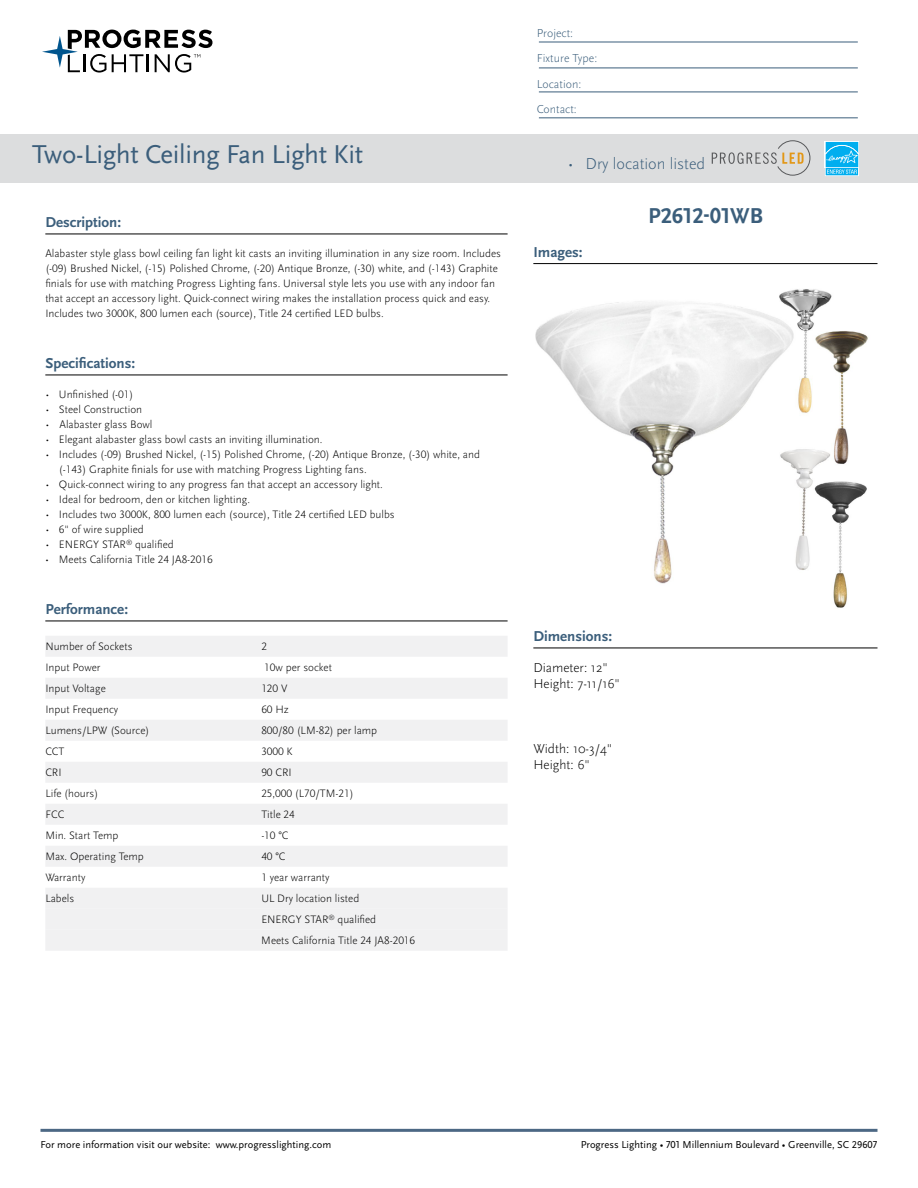
<style>
.page{position:relative;width:918px;height:1188px;background:#fff}
.page>*{position:absolute;margin:0;border:0;box-sizing:border-box;transform-origin:0 0}
.t1{font:27px "Scala Sans Pro";letter-spacing:-.01em;color:#3b5e7b}
.t2{font:700 22.5px "Scala Sans Pro";color:#3b5e7b}
.t3{font:300 16.5px "Scala Sans Pro";color:#3b5e7b}
.t4{font:700 15px "Scala Sans Pro";color:#3b5e7b}
.t5{font:300 13.5px/16.2px "Scala Sans Pro";color:#000}
.t6{font:300 12px/25.5px "Scala Sans Pro";color:#3b5e7b}
.t7{font:300 11.25px/15px "Scala Sans Pro";color:#000}
.t8{font:10.5px "Scala Sans Pro";color:#000}
</style>
<div class="page">
<svg style="left:42px;top:30px;width:170px;height:43px"></svg>
<hr style="left:40px;top:1129px;width:838px;height:3px;background:#4c6884">
<hr style="left:539px;top:42px;width:319px;height:1px;background:#3b5e7b">
<hr style="left:539px;top:68px;width:319px;height:1px;background:#3b5e7b">
<hr style="left:539px;top:92px;width:319px;height:1px;background:#3b5e7b">
<hr style="left:539px;top:118px;width:319px;height:1px;background:#3b5e7b">
<hr style="left:533px;top:263px;width:344px;height:1px;background:#000">
<hr style="left:45px;top:234px;width:463px;height:1px;background:#000">
<hr style="left:45px;top:375px;width:463px;height:1px;background:#000">
<hr style="left:45px;top:621px;width:463px;height:1px;background:#000">
<div style="left:45px;top:636px;width:463px;height:21px;background:#f1f1f2"></div>
<div style="left:45px;top:678px;width:463px;height:21px;background:#f1f1f2"></div>
<div style="left:45px;top:720px;width:463px;height:21px;background:#f1f1f2"></div>
<div style="left:45px;top:762px;width:463px;height:21px;background:#f1f1f2"></div>
<div style="left:45px;top:804px;width:463px;height:21px;background:#f1f1f2"></div>
<div style="left:45px;top:846px;width:463px;height:21px;background:#f1f1f2"></div>
<div style="left:45px;top:888px;width:463px;height:21px;background:#f1f1f2"></div>
<div style="left:45px;top:909px;width:463px;height:21px;background:#f1f1f2"></div>
<div style="left:45px;top:930px;width:463px;height:21px;background:#f1f1f2"></div>
<div style="left:0;top:134px;width:918px;height:49px;background:#dcddde"></div>
<img style="left:536px;top:289px;width:332px;height:319px">
<svg style="left:712px;top:141px;width:98px;height:34px"></svg>
<hr style="left:533px;top:648px;width:344px;height:1px;background:#000">
<div style="left:825px;top:141px;width:34px;height:27px;background:#f2fafe"></div>
<svg style="left:825px;top:142px;width:34px;height:34px"></svg>
<h1 class="t1" style="left:32px;top:139px;width:332px">Two-Light Ceiling Fan Light Kit</h1>
<h3 class="t4" style="left:45px;top:213px;width:77px">Description:</h3>
<p class="t7" style="left:45px;top:246px;width:457px">Alabaster style glass bowl ceiling fan light kit casts an inviting illumination in any size room. Includes (-09) Brushed Nickel, (-15) Polished Chrome, (-20) Antique Bronze, (-30) white, and (-143) Graphite finials for use with matching Progress Lighting fans. Universal style lets you use with any indoor fan that accept an accessory light. Quick-connect wiring makes the installation process quick and easy.<br>Includes two 3000K, 800 lumen each (source), Title 24 certified LED bulbs.</p>
<h3 class="t4" style="left:45px;top:354px;width:91px">Specifications:</h3>
<p class="t7" style="left:45px;top:387px;width:90px">• Unfinished (-01)</p>
<p class="t7" style="left:45px;top:402px;width:98px">• Steel Construction</p>
<p class="t7" style="left:45px;top:417px;width:109px">• Alabaster glass Bowl</p>
<p class="t7" style="left:45px;top:432px;width:279px">• Elegant alabaster glass bowl casts an inviting illumination.</p>
<p class="t7" style="left:59px;top:447px;width:423px;text-indent:-13px">• Includes (-09) Brushed Nickel, (-15) Polished Chrome, (-20) Antique Bronze, (-30) white, and (-143) Graphite finials for use with matching Progress Lighting fans.</p>
<p class="t7" style="left:45px;top:477px;width:339px">• Quick-connect wiring to any progress fan that accept an accessory light.</p>
<p class="t7" style="left:45px;top:492px;width:206px">• Ideal for bedroom, den or kitchen lighting.</p>
<p class="t7" style="left:45px;top:507px;width:351px">• Includes two 3000K, 800 lumen each (source), Title 24 certified LED bulbs</p>
<p class="t7" style="left:45px;top:522px;width:100px">• 6" of wire supplied</p>
<p class="t7" style="left:45px;top:537px;width:130px">• ENERGY STAR<sup>®</sup> qualified</p>
<p class="t7" style="left:45px;top:552px;width:169px">• Meets California Title 24 JA8-2016</p>
<h3 class="t4" style="left:45px;top:600px;width:84px">Performance:</h3>
<p class="t7" style="left:45px;top:639px;width:89px">Number of Sockets</p>
<p class="t7" style="left:261px;top:639px;width:7px">2</p>
<p class="t7" style="left:45px;top:660px;width:57px">Input Power</p>
<p class="t7" style="left:264px;top:660px;width:69px">10w per socket</p>
<p class="t7" style="left:45px;top:681px;width:62px">Input Voltage</p>
<p class="t7" style="left:261px;top:681px;width:28px">120 V</p>
<p class="t7" style="left:45px;top:702px;width:74px">Input Frequency</p>
<p class="t7" style="left:261px;top:702px;width:29px">60 Hz</p>
<p class="t7" style="left:45px;top:723px;width:106px">Lumens/LPW (Source)</p>
<p class="t7" style="left:261px;top:723px;width:117px">800/80 (LM-82) per lamp</p>
<p class="t7" style="left:45px;top:744px;width:21px">CCT</p>
<p class="t7" style="left:261px;top:744px;width:33px">3000 K</p>
<p class="t7" style="left:45px;top:765px;width:18px">CRI</p>
<p class="t7" style="left:261px;top:765px;width:32px">90 CRI</p>
<p class="t7" style="left:45px;top:786px;width:54px">Life (hours)</p>
<p class="t7" style="left:261px;top:786px;width:94px">25,000 (L70/TM-21)</p>
<p class="t7" style="left:45px;top:807px;width:21px">FCC</p>
<p class="t7" style="left:261px;top:807px;width:35px">Title 24</p>
<p class="t7" style="left:45px;top:828px;width:75px">Min. Start Temp</p>
<p class="t7" style="left:261px;top:828px;width:29px">-10 °C</p>
<p class="t7" style="left:45px;top:849px;width:100px">Max. Operating Temp</p>
<p class="t7" style="left:261px;top:849px;width:26px">40 °C</p>
<p class="t7" style="left:45px;top:870px;width:42px">Warranty</p>
<p class="t7" style="left:261px;top:870px;width:70px">1 year warranty</p>
<p class="t7" style="left:45px;top:891px;width:30px">Labels</p>
<p class="t7" style="left:261px;top:888px;width:155px;line-height:21px">UL Dry location listed<br>ENERGY STAR<sup>®</sup> qualified<br>Meets California Title 24 JA8-2016</p>
<p class="t6" style="left:537px;top:20px;width:62px">Project:<br>Fixture Type:<br>Location:<br>Contact:</p>
<h3 class="t3" style="left:568px;top:154px;width:139px">• Dry location listed</h3>
<h2 class="t2" style="left:648px;top:202px;width:117px">P2612-01WB</h2>
<h3 class="t4" style="left:533px;top:243px;width:51px">Images:</h3>
<h3 class="t4" style="left:533px;top:627px;width:80px">Dimensions:</h3>
<p class="t5" style="left:533px;top:660px;width:88px">Diameter: 12"<br>Height: 7-11/16"</p>
<p class="t5" style="left:533px;top:741px;width:81px">Width: 10-3/4"<br>Height: 6"</p>
<p class="t8" style="left:40px;top:1139px;width:292px">For more information visit our website: www.progresslighting.com</p>
<p class="t8" style="left:581px;top:1138px;width:298px">Progress Lighting • 701 Millennium Boulevard • Greenville, SC 29607</p>
</div>
